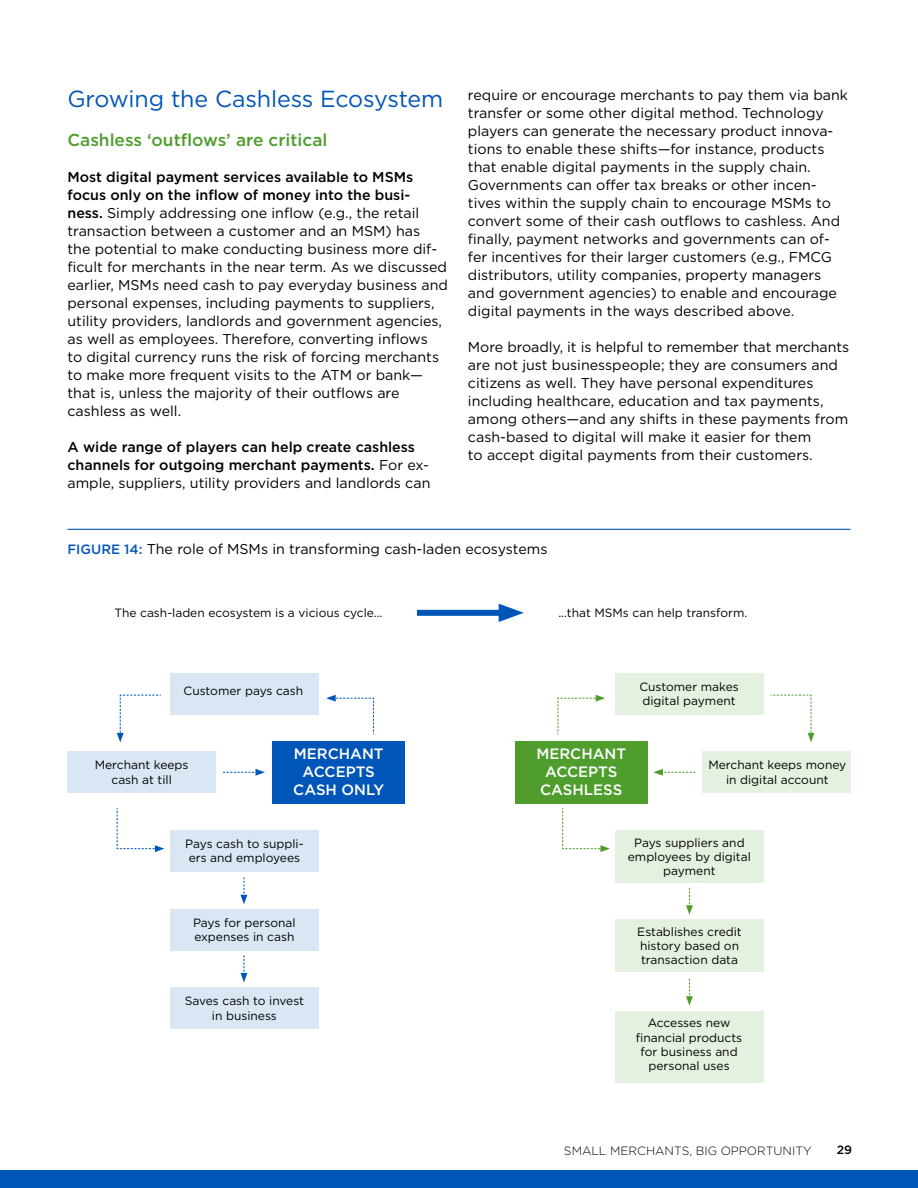
<style>
.page{position:relative;width:918px;height:1188px;background:#fff}
.page>*{position:absolute;margin:0;border:0;box-sizing:border-box;transform-origin:0 0}
.t1{font:23.25px "Gotham";letter-spacing:-.005em;color:#0055b8}
.t2{font:500 17.25px "Gotham";color:#4e9d2d}
.t3{font:500 15px/18px "Gotham";color:#fff;text-align:center}
.t4{font:14.25px/18px "Gotham";color:#000}
.t5{font:500 14.25px/18px "Gotham";color:#000}
.t6{font:12px/14.4px "Gotham";color:#000;text-align:center}
.t7{font:300 12px "Gotham";color:#000}
.t8{font:500 12px "Gotham";color:#000}
.s1{font-weight:500}
.s2{font-weight:400}
.s3{font-weight:500;font-size:13.5px;color:#0055b8}
</style>
<div class="page">
<div style="left:0;top:1170px;width:918px;height:18px;background:#0055b8"></div>
<hr style="left:67px;top:529px;width:784px;height:1px;background:#0055b8">
<div style="left:170px;top:673px;width:149px;height:41px;background:#d9e6f4"></div>
<div style="left:170px;top:830px;width:149px;height:41px;background:#d9e6f4"></div>
<div style="left:68px;top:752px;width:148px;height:41px;background:#d9e6f4"></div>
<div style="left:170px;top:909px;width:149px;height:41px;background:#d9e6f4"></div>
<div style="left:170px;top:988px;width:149px;height:41px;background:#d9e6f4"></div>
<div style="left:273px;top:741px;width:132px;height:62px;background:#0055b8"></div>
<svg style="left:223px;top:769px;width:42px;height:7px"></svg>
<svg style="left:241px;top:877px;width:6px;height:27px"></svg>
<svg style="left:241px;top:955px;width:6px;height:27px"></svg>
<svg style="left:117px;top:694px;width:44px;height:48px"></svg>
<svg style="left:116px;top:808px;width:48px;height:44px"></svg>
<svg style="left:326px;top:695px;width:48px;height:40px"></svg>
<div style="left:616px;top:673px;width:148px;height:41px;background:#e4f0e0"></div>
<div style="left:616px;top:830px;width:148px;height:53px;background:#e4f0e0"></div>
<div style="left:616px;top:920px;width:148px;height:52px;background:#e4f0e0"></div>
<div style="left:616px;top:1011px;width:148px;height:71px;background:#e4f0e0"></div>
<div style="left:515px;top:741px;width:133px;height:62px;background:#4e9d2d"></div>
<svg style="left:653px;top:769px;width:43px;height:7px"></svg>
<svg style="left:686px;top:888px;width:7px;height:27px"></svg>
<svg style="left:686px;top:979px;width:7px;height:27px"></svg>
<svg style="left:770px;top:694px;width:45px;height:48px"></svg>
<svg style="left:562px;top:808px;width:48px;height:44px"></svg>
<svg style="left:557px;top:695px;width:48px;height:40px"></svg>
<div style="left:702px;top:752px;width:148px;height:41px;background:#e4f0e0"></div>
<div style="left:417px;top:610px;width:92px;height:6px;background:#0055b8"></div>
<svg style="left:499px;top:604px;width:25px;height:18px"></svg>
<h1 class="t1" style="left:68px;top:86px;width:377px">Growing the Cashless Ecosystem</h1>
<p class="t2" style="left:68px;top:130px;width:261px">Cashless ‘outflows’ are critical</p>
<p class="t4" style="left:68px;top:168px;width:382px"><span class="s1">Most digital payment services available to MSMs focus only on the inflow of money into the busi&shy;ness.</span> Simply addressing one inflow (e.g., the retail transaction between a customer and an MSM) has<br>the potential to make conducting business more dif&shy;ficult for merchants in the near term. As we discussed earlier, MSMs need cash to pay everyday business and personal expenses, including payments to suppliers, utility providers, landlords and government agencies, as well as employees. Therefore, converting inflows<br>to digital currency runs the risk of forcing merchants to make more frequent visits to the ATM or bank— that is, unless the majority of their outflows are cashless as well.</p>
<p class="t5" style="left:68px;top:438px;width:364px">A wide range of players can help create cashless channels for outgoing merchant payments. <span class="s2">For ex&shy;ample, suppliers, utility providers and landlords can</span></p>
<p class="t4" style="left:468px;top:85px;width:381px">require or encourage merchants to pay them via bank transfer or some other digital method. Technology players can generate the necessary product innova&shy;tions to enable these shifts—for instance, products that enable digital payments in the supply chain.<br>Governments can offer tax breaks or other incen&shy;tives within the supply chain to encourage MSMs to convert some of their cash outflows to cashless. And finally, payment networks and governments can of&shy;fer incentives for their larger customers (e.g., FMCG distributors, utility companies, property managers and government agencies) to enable and encourage digital payments in the ways described above.</p>
<p class="t4" style="left:468px;top:337px;width:383px">More broadly, it is helpful to remember that merchants are not just businesspeople; they are consumers and citizens as well. They have personal expenditures including healthcare, education and tax payments, among others—and any shifts in these payments from cash-based to digital will make it easier for them<br>to accept digital payments from their customers.</p>
<p class="t4" style="left:67px;top:540px;width:482px"><span class="s3">FIGURE 14:</span> The role of MSMs in transforming cash-laden ecosystems</p>
<p class="t6" style="left:114px;top:605px;width:270px">The cash-laden ecosystem is a vicious cycle…</p>
<p class="t6" style="left:558px;top:605px;width:191px">...that MSMs can help transform.</p>
<p class="t6" style="left:184px;top:684px;width:121px">Customer pays cash</p>
<p class="t6" style="left:95px;top:758px;width:95px">Merchant keeps cash at till</p>
<p class="t3" style="left:293px;top:744px;width:92px">MERCHANT<br>ACCEPTS<br>CASH ONLY</p>
<p class="t6" style="left:185px;top:836px;width:120px;text-align:left">Pays cash to suppli&shy;ers and employees</p>
<p class="t6" style="left:193px;top:915px;width:104px;text-align:left">Pays for personal expenses in cash</p>
<p class="t6" style="left:185px;top:994px;width:121px">Saves cash to invest in business</p>
<p class="t6" style="left:639px;top:679px;width:101px;text-align:left">Customer makes digital payment</p>
<p class="t3" style="left:536px;top:744px;width:91px">MERCHANT<br>ACCEPTS<br>CASHLESS</p>
<p class="t6" style="left:708px;top:758px;width:139px">Merchant keeps money in digital account</p>
<p class="t6" style="left:628px;top:835px;width:125px">Pays suppliers and employees by digital payment</p>
<p class="t6" style="left:637px;top:924px;width:106px;text-align:left">Establishes credit history based on transaction data</p>
<p class="t6" style="left:636px;top:1016px;width:108px">Accesses new financial products for business and personal uses</p>
<p class="t7" style="left:564px;top:1144px;width:249px">SMALL MERCHANTS, BIG OPPORTUNITY</p>
<p class="t8" style="left:837px;top:1143px;width:17px">29</p>
</div>
